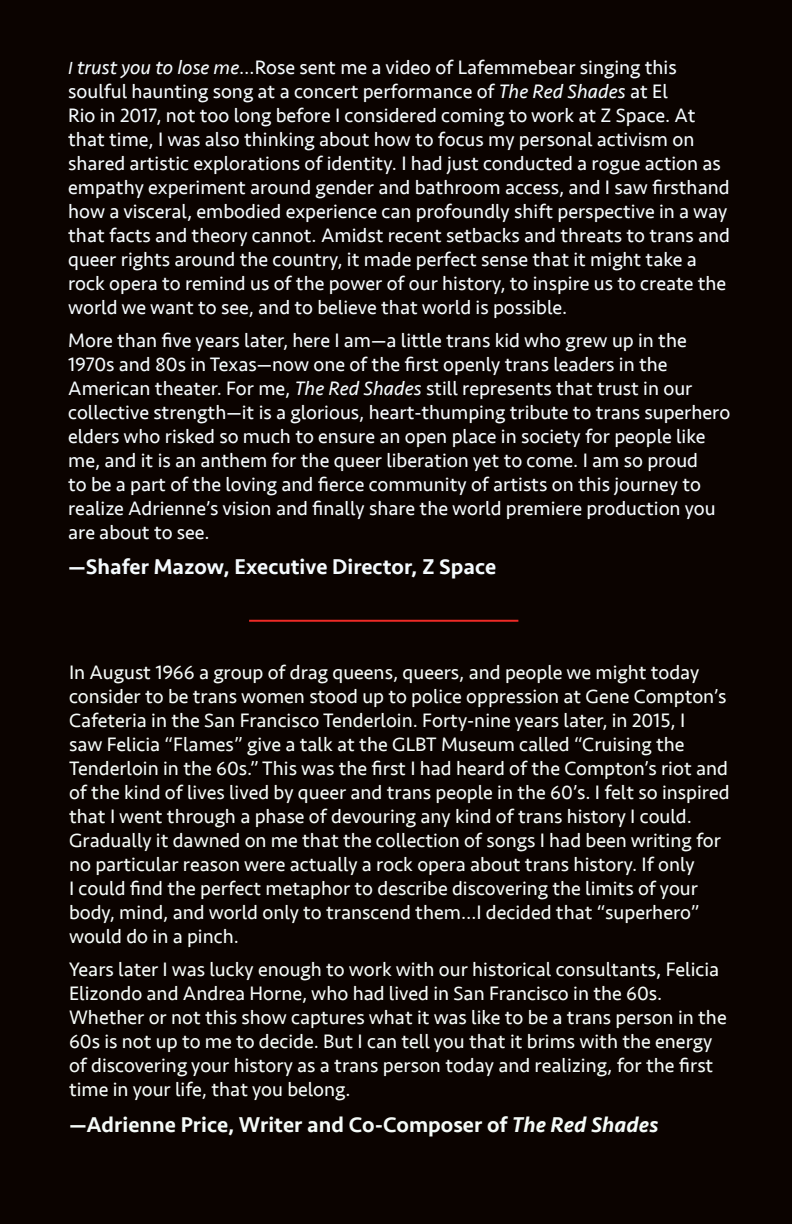
<style>
.page{position:relative;width:792px;height:1224px;background:#0b0300}
.page>*{position:absolute;margin:0;border:0;box-sizing:border-box;transform-origin:0 0}
.t1{font:500 22px "Seravek";color:#f5fbf8}
.t2{font:500 22px "Seravek";color:#f5fbfe}
.t3{font:20px/24px "Seravek";color:#f5fbfe}
.t4{font:20px/24px "Seravek";color:#f5fbf8}
.s1{font-style:italic;font-size:18px}
.s2{font-style:italic}
</style>
<div class="page">
<hr style="left:249px;top:620px;width:269px;height:2px;background:#ee2a26">
<p class="t3" style="left:68px;top:55px;width:663px"><span class="s1">I</span> <span class="s2">trust you to lose me</span>…Rose sent me a video of Lafemmebear singing this soulful haunting song at a concert performance of <span class="s2">The Red Shades</span> at El<br>Rio in 2017, not too long before I considered coming to work at Z Space. At that time, I was also thinking about how to focus my personal activism on shared artistic explorations of identity. I had just conducted a rogue action as empathy experiment around gender and bathroom access, and I saw firsthand how a visceral, embodied experience can profoundly shift perspective in a way that facts and theory cannot. Amidst recent setbacks and threats to trans and queer rights around the country, it made perfect sense that it might take a rock opera to remind us of the power of our history, to inspire us to create the world we want to see, and to believe that world is possible.</p>
<p class="t3" style="left:68px;top:328px;width:664px">More than five years later, here I am—a little trans kid who grew up in the 1970s and 80s in Texas—now one of the first openly trans leaders in the American theater. For me, <span class="s2">The Red Shades</span> still represents that trust in our collective strength—it is a glorious, heart-thumping tribute to trans superhero elders who risked so much to ensure an open place in society for people like me, and it is an anthem for the queer liberation yet to come. I am so proud<br>to be a part of the loving and fierce community of artists on this journey to realize Adrienne’s vision and finally share the world premiere production you are about to see.</p>
<p class="t2" style="left:68px;top:553px;width:430px">—Shafer Mazow, Executive Director, Z Space</p>
<p class="t4" style="left:69px;top:661px;width:662px">In August 1966 a group of drag queens, queers, and people we might today consider to be trans women stood up to police oppression at Gene Compton’s Cafeteria in the San Francisco Tenderloin. Forty-nine years later, in 2015, I<br>saw Felicia “Flames” give a talk at the GLBT Museum called “Cruising the Tenderloin in the 60s.” This was the first I had heard of the Compton’s riot and of the kind of lives lived by queer and trans people in the 60’s. I felt so inspired that I went through a phase of devouring any kind of trans history I could.<br>Gradually it dawned on me that the collection of songs I had been writing for no particular reason were actually a rock opera about trans history. If only<br>I could find the perfect metaphor to describe discovering the limits of your body, mind, and world only to transcend them…I decided that “superhero” would do in a pinch.</p>
<p class="t4" style="left:69px;top:958px;width:659px">Years later I was lucky enough to work with our historical consultants, Felicia Elizondo and Andrea Horne, who had lived in San Francisco in the 60s.<br>Whether or not this show captures what it was like to be a trans person in the 60s is not up to me to decide. But I can tell you that it brims with the energy of discovering your history as a trans person today and realizing, for the first time in your life, that you belong.</p>
<p class="t1" style="left:69px;top:1111px;width:591px">—Adrienne Price, Writer and Co-Composer of <span class="s2">The Red Shades</span></p>
</div>
